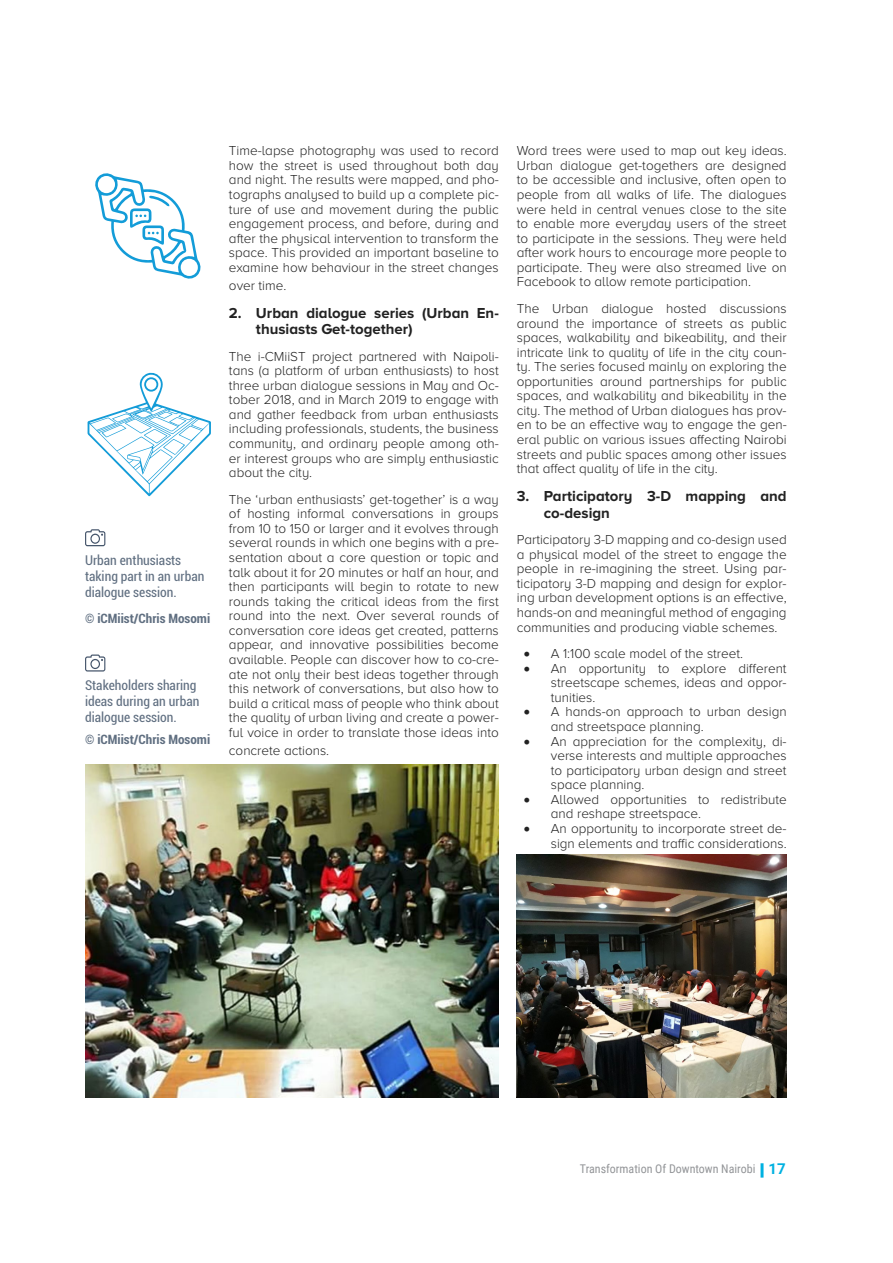
<style>
.page{position:relative;width:893px;height:1263px;background:#fff}
.page>*{position:absolute;margin:0;border:0;box-sizing:border-box;transform-origin:0 0}
.t1{font:700 15px/16.2px "Proxima Nova A";color:#222}
.t2{font:300 13.5px/14.5px "Proxima Nova A";color:#222;text-align:justify}
.t3{font:condensed 13.5px/16.2px "Roboto";color:#606f81}
.t4{font:700 condensed 13.5px "Roboto";color:#606f81}
.t5{font:12px "Roboto Condensed";color:#939598}
.s1{font-family:"Roboto";font-weight:700;font-size:15px;color:#00b1e1}
</style>
<div class="page">
<hr style="left:760px;top:1163px;width:3px;height:14px;background:#00b1e1">
<img style="left:85px;top:764px;width:414px;height:333px">
<img style="left:517px;top:855px;width:270px;height:242px">
<svg style="left:85px;top:654px;width:20px;height:17px"></svg>
<svg style="left:85px;top:529px;width:20px;height:17px"></svg>
<svg style="left:95px;top:173px;width:106px;height:106px"></svg>
<svg style="left:88px;top:372px;width:123px;height:124px"></svg>
<p class="t3" style="left:85px;top:551px;width:121px">Urban enthusiasts taking part in an urban dialogue session.</p>
<p class="t4" style="left:85px;top:609px;width:127px">© iCMiist/Chris Mosomi</p>
<p class="t3" style="left:85px;top:676px;width:116px">Stakeholders sharing ideas during an urban dialogue session.</p>
<p class="t4" style="left:85px;top:730px;width:127px">© iCMiist/Chris Mosomi</p>
<p class="t2" style="left:229px;top:143px;width:271px">Time-lapse photography was used to record how the street is used throughout both day and night. The results were mapped, and pho&shy;tographs analysed to build up a complete pic&shy;ture of use and movement during the public engagement process, and before, during and after the physical intervention to transform the space. This provided an important baseline to examine how behaviour in the street changes</p>
<p class="t2" style="left:229px;top:278px;width:59px">over time.</p>
<p class="t1" style="left:256px;top:304px;width:244px;text-indent:-27px">2. Urban dialogue series (Urban En&shy;thusiasts Get-together)</p>
<p class="t2" style="left:229px;top:349px;width:271px">The i-CMiiST project partnered with Naipoli&shy;tans (a platform of urban enthusiasts) to host three urban dialogue sessions in May and Oc&shy;tober 2018, and in March 2019 to engage with and gather feedback from urban enthusiasts including professionals, students, the business community, and ordinary people among oth&shy;er interest groups who are simply enthusiastic about the city.</p>
<p class="t2" style="left:229px;top:492px;width:271px">The ‘urban enthusiasts’ get-together’ is a way of hosting informal conversations in groups from 10 to 150 or larger and it evolves through several rounds in which one begins with a pre&shy;sentation about a core question or topic and talk about it for 20 minutes or half an hour, and then participants will begin to rotate to new rounds taking the critical ideas from the first round into the next. Over several rounds of conversation core ideas get created, patterns appear, and innovative possibilities become available. People can discover how to co-cre&shy;ate not only their best ideas together through this network of conversations, but also how to build a critical mass of people who think about the quality of urban living and create a power&shy;ful voice in order to translate those ideas into</p>
<p class="t2" style="left:229px;top:743px;width:102px">concrete actions.</p>
<p class="t2" style="left:517px;top:143px;width:271px">Word trees were used to map out key ideas.<br>Urban dialogue get-togethers are designed to be accessible and inclusive, often open to people from all walks of life. The dialogues were held in central venues close to the site to enable more everyday users of the street to participate in the sessions. They were held after work hours to encourage more people to participate. They were also streamed live on Facebook to allow remote participation.</p>
<p class="t2" style="left:517px;top:301px;width:271px">The Urban dialogue hosted discussions around the importance of streets as public spaces, walkability and bikeability, and their intricate link to quality of life in the city coun&shy;ty. The series focused mainly on exploring the opportunities around partnerships for public spaces, and walkability and bikeability in the city. The method of Urban dialogues has prov&shy;en to be an effective way to engage the gen&shy;eral public on various issues affecting Nairobi streets and public spaces among other issues that affect quality of life in the city.</p>
<p class="t1" style="left:544px;top:488px;width:244px;text-indent:-27px">3. Participatory 3-D mapping and co-design</p>
<p class="t2" style="left:517px;top:532px;width:271px">Participatory 3-D mapping and co-design used a physical model of the street to engage the people in re-imagining the street. Using par&shy;ticipatory 3-D mapping and design for explor&shy;ing urban development options is an effective, hands-on and meaningful method of engaging communities and producing viable schemes.</p>
<p class="t2" style="left:524px;top:646px;width:221px">• A 1:100 scale model of the street.</p>
<p class="t2" style="left:551px;top:661px;width:237px;text-indent:-27px">• An opportunity to explore different streetscape schemes, ideas and oppor&shy;tunities.</p>
<p class="t2" style="left:551px;top:704px;width:237px;text-indent:-27px">• A hands-on approach to urban design and streetspace planning.</p>
<p class="t2" style="left:551px;top:734px;width:237px;text-indent:-27px">• An appreciation for the complexity, di&shy;verse interests and multiple approaches to participatory urban design and street space planning.</p>
<p class="t2" style="left:551px;top:792px;width:237px;text-indent:-27px">• Allowed opportunities to redistribute and reshape streetspace.</p>
<p class="t2" style="left:524px;top:821px;width:264px;text-align:right">• An opportunity to incorporate street de&shy;sign elements and traffic considerations.</p>
<p class="t5" style="left:580px;top:1161px;width:207px">Transformation Of Downtown Nairobi <span class="s1">17</span></p>
</div>
